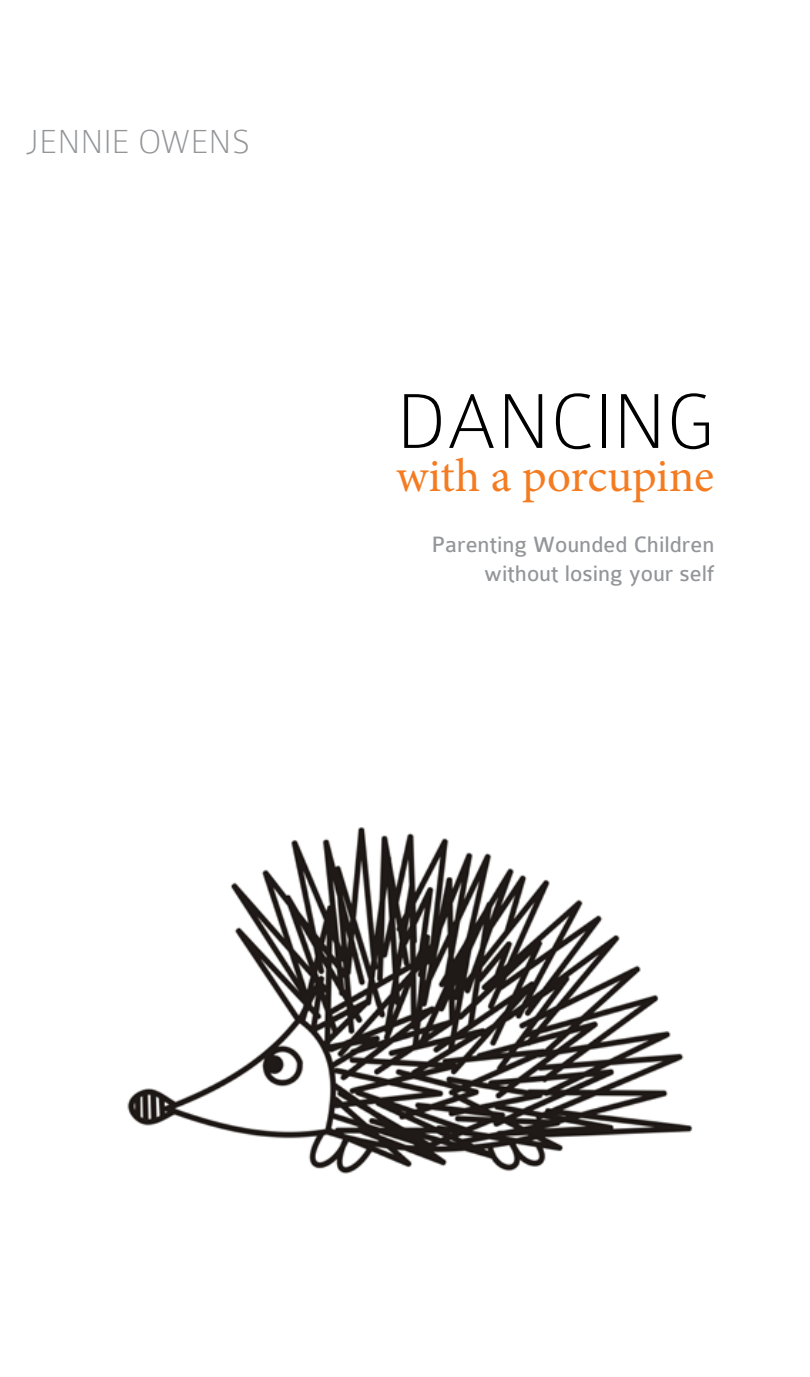
<style>
.page{position:relative;width:810px;height:1377px;background:#fff}
.page>*{position:absolute;margin:0;border:0;box-sizing:border-box;transform-origin:0 0}
.t1{font:100 83.02px "Colaborate";color:#000}
.t2{font:47.02px "Minion Pro";letter-spacing:-.005em;color:#f47b20}
.t3{font:100 35.55px "Colaborate";color:#939598}
.t4{font:23.85px/28.6px "Colaborate";color:#939598;text-align:right}
</style>
<div class="page">
<img style="left:127px;top:827px;width:566px;height:347px">
<h3 class="t3" style="left:26px;top:123px;width:226px">JENNIE OWENS</h3>
<h1 class="t1" style="left:396px;top:379px;width:320px">DANCING</h1>
<h2 class="t2" style="left:396px;top:445px;width:320px">with a porcupine</h2>
<p class="t4" style="left:432px;top:531px;width:284px">Parenting Wounded Children without losing your self</p>
</div>
